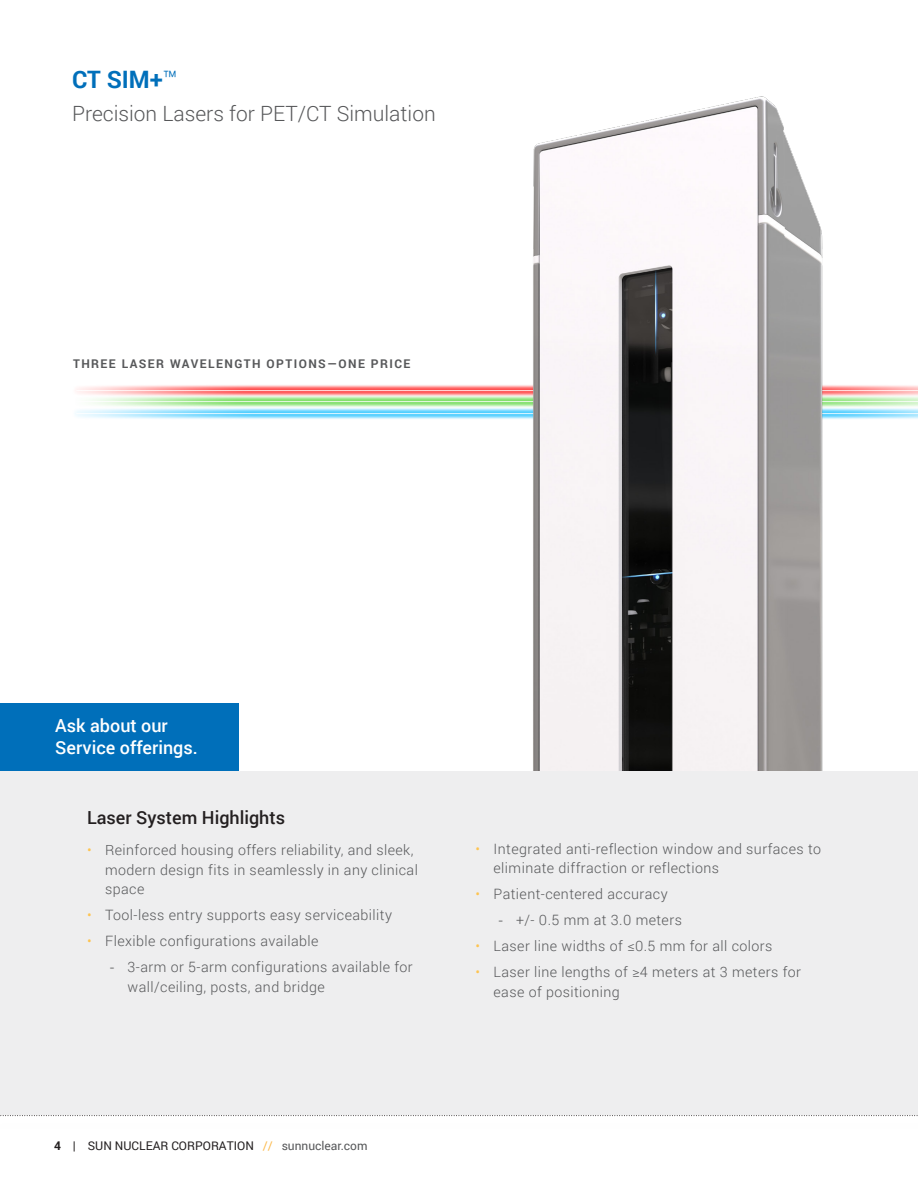
<style>
.page{position:relative;width:918px;height:1188px;background:#fff}
.page>*{position:absolute;margin:0;border:0;box-sizing:border-box;transform-origin:0 0}
.Top_Page_Header{font:700 24px "Roboto";color:#006fba}
.Top_Page_Subhead{font:300 21px "Roboto";color:#57585a}
.Copy_Subhead{font:500 18px "Roboto";color:#fff}
.Copy_Subhead-2{font:500 18px "Roboto";color:#231f20}
.t1{font:300 14.25px/19.5px "Roboto";letter-spacing:.03em;color:#57585a}
.t2{font:12px "Roboto";color:#231f20}
.Copy_Subhead-3{font:700 12px "Roboto";letter-spacing:.12em;color:#57585a}
.t3{font:12px "Minion Pro";color:#231f20}
.s1{font-weight:300}
.s2{color:#fec451}
.s3{font-family:"Helvetica Neue LT Pro"}
.s4{font-family:"Futura";font-weight:500;font-size:10.5px}
.s5{font-weight:700}
.s6{color:#fcb94b}
.s7{color:#57585a}
</style>
<div class="page">
<div style="left:0;top:704px;width:239px;height:69px;background:#006fba"></div>
<img style="left:77px;top:385px;width:841px;height:11px">
<img style="left:75px;top:407px;width:843px;height:12px">
<img style="left:523px;top:96px;width:310px;height:675px">
<div style="left:0;top:771px;width:918px;height:371px;background:#eeeeef"></div>
<div style="left:0;top:1115px;width:918px;height:73px;background:#fff"></div>
<svg style="left:0;top:1115px;width:918px;height:1px"></svg>
<p class="Top_Page_Header" style="left:72px;top:62px;width:107px">CT SIM+<span class="s1">™</span></p>
<p class="Top_Page_Subhead" style="left:72px;top:99px;width:365px">Precision Lasers for PET/CT Simulation</p>
<p class="Copy_Subhead-3" style="left:73px;top:355px;width:339px">THREE LASER WAVELENGTH OPTIONS—ONE PRICE</p>
<p class="Copy_Subhead" style="left:55px;top:713px;width:114px">Ask about our</p>
<p class="Copy_Subhead" style="left:55px;top:735px;width:144px">Service offerings.</p>
<p class="Copy_Subhead-2" style="left:87px;top:805px;width:200px">Laser System Highlights</p>
<p class="t1" style="left:105px;top:840px;width:314px;text-indent:-18px"><span class="s2">•</span> Reinforced housing offers reliability, and sleek, modern design fits in seamlessly in any clinical space</p>
<p class="t1" style="left:87px;top:905px;width:306px"><span class="s2">•</span> Tool-less entry supports easy serviceability</p>
<p class="t1" style="left:87px;top:931px;width:233px"><span class="s2">•</span> Flexible configurations available</p>
<p class="t1" style="left:128px;top:957px;width:287px;text-indent:-18px"><span class="s3">-</span> 3-arm or 5-arm configurations available for wall/ceiling, posts, and bridge</p>
<p class="t3" style="left:56px;top:1133px;width:121px"><span class="s4">1</span> I www.lightages.com</p>
<p class="t2" style="left:54px;top:1137px;width:315px"><span class="s5">4</span> | SUN NUCLEAR CORPORATION <span class="s6">//</span> <span class="s7">sunnuclear.com</span></p>
<p class="t1" style="left:494px;top:838px;width:329px;text-indent:-18px"><span class="s2">•</span> Integrated anti-reflection window and surfaces to eliminate diffraction or reflections</p>
<p class="t1" style="left:476px;top:884px;width:194px"><span class="s2">•</span> Patient-centered accuracy</p>
<p class="t1" style="left:498px;top:910px;width:185px"><span class="s3">-</span> +/- 0.5 mm at 3.0 meters</p>
<p class="t1" style="left:476px;top:936px;width:298px"><span class="s2">•</span> Laser line widths of ≤0.5 mm for all colors</p>
<p class="t1" style="left:494px;top:962px;width:309px;text-indent:-18px"><span class="s2">•</span> Laser line lengths of ≥4 meters at 3 meters for ease of positioning</p>
</div>
